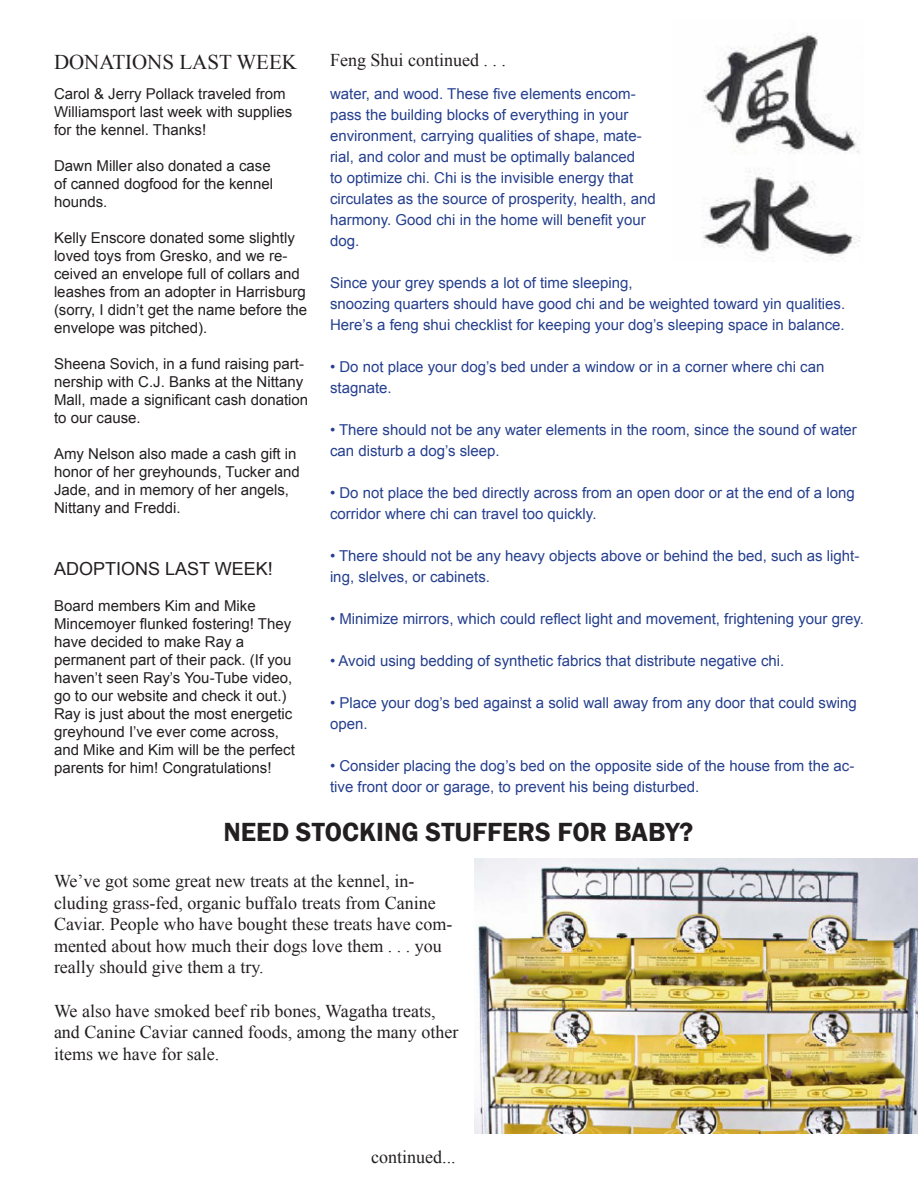
<style>
.page{position:relative;width:918px;height:1188px;background:#fff}
.page>*{position:absolute;margin:0;border:0;box-sizing:border-box;transform-origin:0 0}
.t1{font:600 27px "Franklin Gothic";color:#231f20}
.t2{font:21px "Times New Roman";color:#231f20}
.t3{font:18px/21.6px "Times New Roman";color:#231f20}
.t4{font:18px "Arial";color:#231f20}
.t5{font:15px/21px "Arial";color:#253f8e}
.t6{font:15px/18px "Arial";color:#231f20}
</style>
<div class="page">
<img style="left:703px;top:33px;width:157px;height:227px">
<img style="left:475px;top:858px;width:443px;height:276px">
<p class="t2" style="left:54px;top:47px;width:245px">DONATIONS LAST WEEK</p>
<p class="t3" style="left:330px;top:49px;width:178px">Feng Shui continued . . .</p>
<p class="t5" style="left:330px;top:84px;width:327px">water, and wood. These five elements encom&shy;pass the building blocks of everything in your environment, carrying qualities of shape, mate&shy;rial, and color and must be optimally balanced<br>to optimize chi. Chi is the invisible energy that circulates as the source of prosperity, health, and harmony. Good chi in the home will benefit your dog.</p>
<p class="t5" style="left:330px;top:273px;width:517px">Since your grey spends a lot of time sleeping,<br>snoozing quarters should have good chi and be weighted toward yin qualities.<br>Here’s a feng shui checklist for keeping your dog’s sleeping space in balance.</p>
<p class="t5" style="left:330px;top:357px;width:496px">• Do not place your dog’s bed under a window or in a corner where chi can stagnate.</p>
<p class="t5" style="left:330px;top:420px;width:528px">• There should not be any water elements in the room, since the sound of water can disturb a dog’s sleep.</p>
<p class="t5" style="left:330px;top:483px;width:526px">• Do not place the bed directly across from an open door or at the end of a long corridor where chi can travel too quickly.</p>
<p class="t5" style="left:330px;top:546px;width:531px">• There should not be any heavy objects above or behind the bed, such as light&shy;ing, slelves, or cabinets.</p>
<p class="t5" style="left:330px;top:609px;width:535px">• Minimize mirrors, which could reflect light and movement, frightening your grey.</p>
<p class="t5" style="left:330px;top:651px;width:456px">• Avoid using bedding of synthetic fabrics that distribute negative chi.</p>
<p class="t5" style="left:330px;top:693px;width:528px">• Place your dog’s bed against a solid wall away from any door that could swing open.</p>
<p class="t5" style="left:330px;top:756px;width:526px">• Consider placing the dog’s bed on the opposite side of the house from the ac&shy;tive front door or garage, to prevent his being disturbed.</p>
<p class="t1" style="left:224px;top:815px;width:471px">NEED STOCKING STUFFERS FOR BABY?</p>
<p class="t3" style="left:54px;top:870px;width:400px">We’ve got some great new treats at the kennel, in&shy;cluding grass-fed, organic buffalo treats from Canine Caviar. People who have bought these treats have com&shy;mented about how much their dogs love them . . . you really should give them a try.</p>
<p class="t3" style="left:54px;top:999px;width:406px">We also have smoked beef rib bones, Wagatha treats, and Canine Caviar canned foods, among the many other items we have for sale.</p>
<p class="t6" style="left:54px;top:85px;width:240px">Carol &amp; Jerry Pollack traveled from<br>Williamsport last week with supplies for the kennel. Thanks!</p>
<p class="t6" style="left:54px;top:157px;width:221px">Dawn Miller also donated a case of canned dogfood for the kennel hounds.</p>
<p class="t6" style="left:54px;top:229px;width:255px">Kelly Enscore donated some slightly loved toys from Gresko, and we re&shy;ceived an envelope full of collars and leashes from an adopter in Harrisburg (sorry, I didn’t get the name before the envelope was pitched).</p>
<p class="t6" style="left:54px;top:355px;width:256px">Sheena Sovich, in a fund raising part&shy;nership with C.J. Banks at the Nittany<br>Mall, made a significant cash donation to our cause.</p>
<p class="t6" style="left:54px;top:445px;width:247px">Amy Nelson also made a cash gift in honor of her greyhounds, Tucker and<br>Jade, and in memory of her angels,<br>Nittany and Freddi.</p>
<p class="t4" style="left:54px;top:557px;width:220px">ADOPTIONS LAST WEEK!</p>
<p class="t6" style="left:54px;top:597px;width:203px">Board members Kim and Mike</p>
<p class="t6" style="left:54px;top:615px;width:239px">Mincemoyer flunked fostering! They have decided to make Ray a</p>
<p class="t6" style="left:54px;top:651px;width:242px">permanent part of their pack. (If you haven’t seen Ray’s You-Tube video, go to our website and check it out.)<br>Ray is just about the most energetic greyhound I’ve ever come across, and Mike and Kim will be the perfect parents for him! Congratulations!</p>
<p class="t3" style="left:371px;top:1146px;width:86px">continued...</p>
</div>
